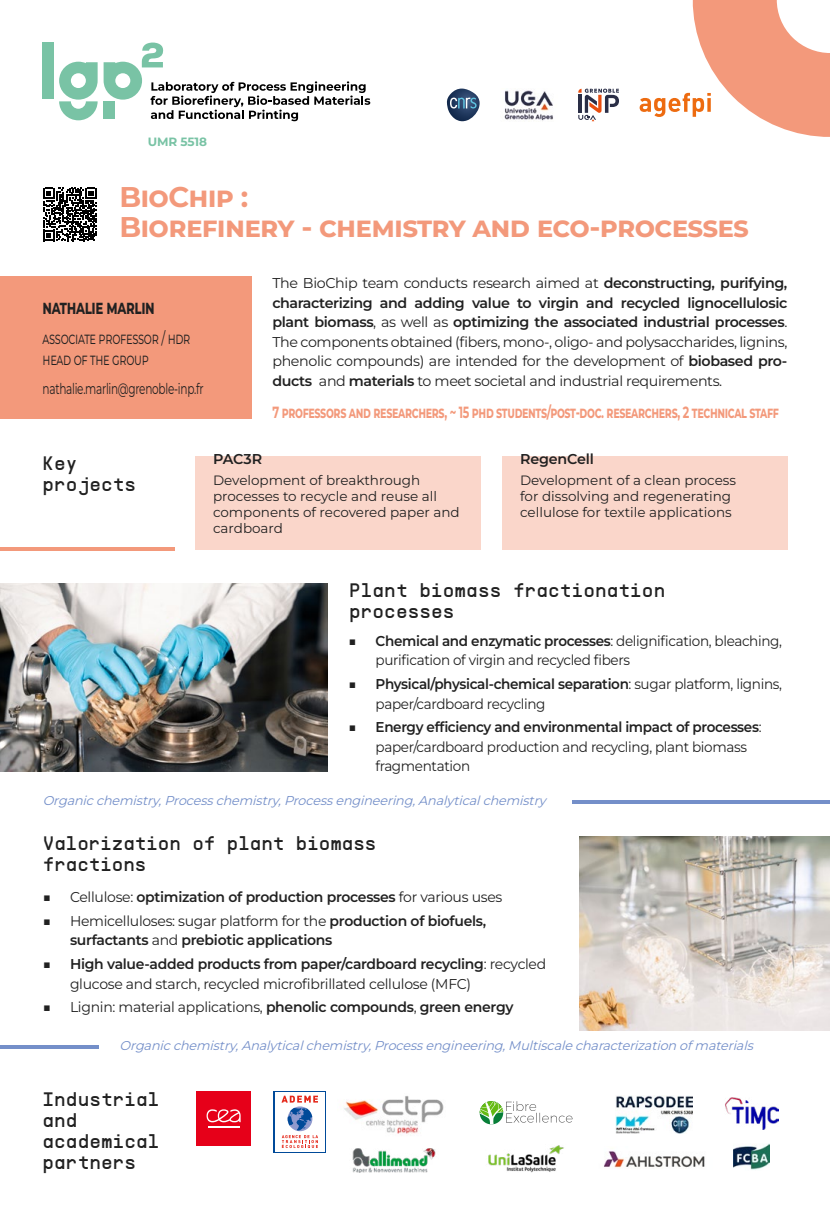
<style>
.page{position:relative;width:830px;height:1212px;background:#fff}
.page>*{position:absolute;margin:0;border:0;box-sizing:border-box;transform-origin:0 0}
.t1{font:700 28.5px/30px "Montserrat";letter-spacing:-.025em;color:#f3997b}
.t2{font:19.5px/21px "PP Supply Mono";color:#212121}
.t3{font:700 19.5px "Montserrat";letter-spacing:-.025em;color:#212121;scale:.7 1}
.t4{font:16.5px/21px "Montserrat";letter-spacing:-.02em;color:#212121;scale:.7 1}
.t5{font:700 16.2px "Montserrat";letter-spacing:-.03em;color:#f3997b;scale:.68 1}
.t6{font:15px "Montserrat";letter-spacing:-.025em;color:#212121;scale:.7 1}
.t7{font:14.25px/19.5px "Montserrat";letter-spacing:-.025em;color:#212121;text-align:justify}
.t8{font:14.25px/19.5px "Montserrat";letter-spacing:-.025em;color:#212121;scale:.95 1}
.t9{font:600 14.25px/19.5px "Montserrat";letter-spacing:-.02em;color:#212121}
.t10{font:13.5px/16.2px "Montserrat";color:#212121}
.t11{font:italic 12.75px "Montserrat";color:#748fc9}
.t12{font:700 12px "Montserrat";letter-spacing:-.01em;color:#79c3a5}
.s1{font-weight:600}
.s2{font-weight:400}
</style>
<div class="page">
<svg style="left:446px;top:89px;width:33px;height:32px"></svg>
<svg style="left:578px;top:89px;width:40px;height:32px"></svg>
<img style="left:504px;top:90px;width:49px;height:31px">
<div style="left:43px;top:43px;width:11px;height:56px;background:#79c3a5"></div>
<svg style="left:59px;top:42px;width:311px;height:79px"></svg>
<hr style="left:0;top:547px;width:174px;height:3px;background:#f3997b">
<div style="left:502px;top:456px;width:285px;height:94px;background:#fad6ca"></div>
<div style="left:196px;top:456px;width:284px;height:94px;background:#fad6ca"></div>
<div style="left:0;top:277px;width:251px;height:142px;background:#f3997b"></div>
<svg style="left:639px;top:0;width:190px;height:137px"></svg>
<svg style="left:43px;top:188px;width:54px;height:53px"></svg>
<img style="left:0;top:583px;width:328px;height:189px">
<hr style="left:572px;top:801px;width:257px;height:3px;background:#748fc9">
<img style="left:579px;top:836px;width:250px;height:194px">
<hr style="left:0;top:1045px;width:98px;height:3px;background:#748fc9">
<img style="left:603px;top:1151px;width:102px;height:17px">
<img style="left:352px;top:1148px;width:84px;height:24px">
<img style="left:343px;top:1096px;width:101px;height:38px">
<svg style="left:479px;top:1101px;width:93px;height:23px"></svg>
<img style="left:725px;top:1097px;width:52px;height:33px">
<img style="left:733px;top:1143px;width:36px;height:27px">
<img style="left:615px;top:1095px;width:77px;height:39px">
<img style="left:488px;top:1145px;width:76px;height:27px">
<div style="left:196px;top:1091px;width:55px;height:55px;background:#e60019"></div>
<svg style="left:206px;top:1109px;width:34px;height:13px"></svg>
<hr style="left:208px;top:1126px;width:31px;height:2px;background:#fff">
<svg style="left:274px;top:1091px;width:52px;height:61px"></svg>
<div style="left:275px;top:1092px;width:50px;height:59px;background:#fff"></div>
<svg style="left:281px;top:1096px;width:37px;height:52px"></svg>
<p class="t12" style="left:148px;top:134px;width:61px">UMR 5518</p>
<h1 class="t1" style="left:119px;top:181px;width:630px">BioChip :<br>Biorefinery - chemistry and eco-processes</h1>
<h2 class="t3" style="left:43px;top:294px;width:162px">Nathalie Marlin</h2>
<p class="t4" style="left:43px;top:327px;width:201px">Associate P rofessor / HDR h ead of th e group</p>
<p class="t6" style="left:43px;top:379px;width:231px">nathalie.marlin@grenoble-inp.fr</p>
<p class="t7" style="left:272px;top:273px;width:516px">The BioChip team conducts research aimed at <span class="s1">deconstructing, purifying, characterizing and adding value to virgin and recycled lignocellulosic plant biomass</span>, as well as <span class="s1">optimizing the associated industrial processes</span>.<br>The components obtained (fibers, mono-, oligo- and polysaccharides, lignins, phenolic compounds) are intended for the development of <span class="s1">biobased pro&shy;ducts</span> and <span class="s1">materials</span> to meet societal and industrial requirements.</p>
<p class="t5" style="left:272px;top:402px;width:736px">7 professors and researchers, ~ 15 PhD students/post-doc. researchers, 2 technical staff</p>
<h2 class="t2" style="left:43px;top:452px;width:95px">Key projects</h2>
<p class="t9" style="left:213px;top:448px;width:51px">PAC3R</p>
<p class="t9" style="left:520px;top:448px;width:75px">RegenCell</p>
<p class="t10" style="left:213px;top:471px;width:248px">Development of breakthrough processes to recycle and reuse all components of recovered paper and cardboard</p>
<p class="t10" style="left:520px;top:471px;width:217px">Development of a clean process for dissolving and regenerating cellulose for textile applications</p>
<h2 class="t2" style="left:349px;top:579px;width:317px">Plant biomass fractionation processes</h2>
<p class="t8" style="left:375px;top:631px;width:429px;text-indent:-27px">■ <span class="s1">Chemical and enzymatic processes</span>: delignification, bleaching, purification of virgin and recycled fibers</p>
<p class="t8" style="left:375px;top:674px;width:429px;text-indent:-27px">■ <span class="s1">Physical/physical-chemical separation</span>: sugar platform, lignins, paper/cardboard recycling</p>
<p class="t8" style="left:375px;top:717px;width:407px;text-indent:-27px">■ <span class="s1">Energy efficiency and environmental impact of processes</span>: paper/cardboard production and recycling, plant biomass fragmentation</p>
<p class="t11" style="left:43px;top:792px;width:504px">Organicchemistry,Processchemistry,Processengineering,Analyticalchemistry</p>
<h2 class="t2" style="left:43px;top:832px;width:335px">Valorization of plant biomass fractions</h2>
<p class="t9" style="left:43px;top:887px;width:460px"><span class="s2">■ Cellulose:</span> optimization of production processes <span class="s2">for various uses</span></p>
<p class="t9" style="left:70px;top:910px;width:417px;text-indent:-27px"><span class="s2">■ Hemicelluloses: sugar platform for the</span> production of biofuels, surfactants <span class="s2">and</span> prebiotic applications</p>
<p class="t7" style="left:70px;top:954px;width:477px;text-indent:-27px">■ <span class="s1">High value-added products from paper/cardboard recycling</span>: recycled glucose and starch, recycled microfibrillated cellulose (MFC)</p>
<p class="t7" style="left:43px;top:997px;width:472px">■ Lignin: material applications, <span class="s1">phenolic compounds</span>, <span class="s1">green energy</span></p>
<p class="t11" style="left:119px;top:1037px;width:638px">Organicchemistry,Analyticalchemistry,Processengineering,Multiscalecharacterization ofmaterials</p>
<h2 class="t2" style="left:43px;top:1088px;width:118px">Industrial and academical partners</h2>
</div>
